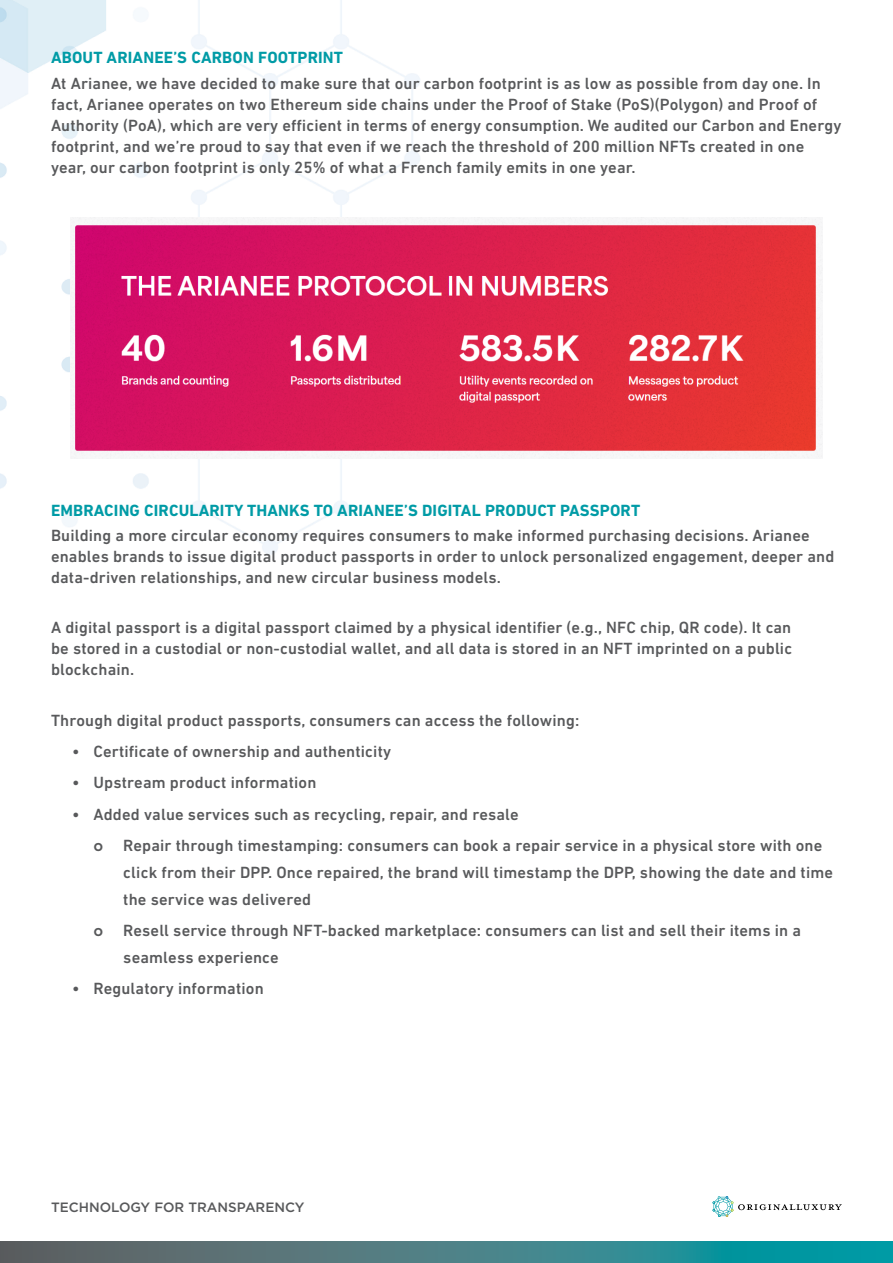
<style>
.page{position:relative;width:893px;height:1263px;background:#fff}
.page>*{position:absolute;margin:0;border:0;box-sizing:border-box;transform-origin:0 0}
.t1{font:500 16.5px/21px "DIN Next LT Pro";letter-spacing:.01em;color:#58595b}
.t2{font:700 16.5px "DIN Next LT Pro";letter-spacing:.01em;color:#009ba6}
.t3{font:500 13.5px "Gotham";color:#58595b}
</style>
<div class="page">
<img style="left:0;top:0;width:893px;height:1242px">
<svg style="left:0;top:1242px;width:893px;height:21px;background:#3d7f85"></svg>
<svg style="left:713px;top:1196px;width:129px;height:21px"></svg>
<img style="left:70px;top:218px;width:753px;height:240px">
<p class="t2" style="left:51px;top:48px;width:294px">ABOUT ARIANEE’S CARBON FOOTPRINT</p>
<p class="t1" style="left:51px;top:72px;width:792px">At Arianee, we have decided to make sure that our carbon footprint is as low as possible from day one. In fact, Arianee operates on two Ethereum side chains under the Proof of Stake (PoS)(Polygon) and Proof of Authority (PoA), which are very efficient in terms of energy consumption. We audited our Carbon and Energy footprint, and we’re proud to say that even if we reach the threshold of 200 million NFTs created in one year, our carbon footprint is only 25% of what a French family emits in one year.</p>
<p class="t2" style="left:51px;top:500px;width:591px">EMBRACING CIRCULARITY THANKS TO ARIANEE’S DIGITAL PRODUCT PASSPORT</p>
<p class="t1" style="left:51px;top:525px;width:785px">Building a more circular economy requires consumers to make informed purchasing decisions. Arianee enables brands to issue digital product passports in order to unlock personalized engagement, deeper and data-driven relationships, and new circular business models.</p>
<p class="t1" style="left:51px;top:617px;width:743px;text-align:justify">A digital passport is a digital passport claimed by a physical identifier (e.g., NFC chip, QR code). It can be stored in a custodial or non-custodial wallet, and all data is stored in an NFT imprinted on a public blockchain.</p>
<p class="t1" style="left:51px;top:710px;width:530px">Through digital product passports, consumers can access the following:</p>
<p class="t1" style="left:72px;top:741px;width:320px">• Certificate of ownership and authenticity</p>
<p class="t1" style="left:72px;top:772px;width:246px">• Upstream product information</p>
<p class="t1" style="left:94px;top:798px;width:730px;line-height:31.2px;text-indent:-21px">• Added value services such as recycling, repair, and resale<br>0 Repair through timestamping: consumers can book a repair service in a physical store with one</p>
<p class="t1" style="left:123px;top:859px;width:711px;line-height:27px">click from their DPP. Once repaired, the brand will timestamp the DPP, showing the date and time the service was delivered</p>
<p class="t1" style="left:123px;top:917px;width:679px;line-height:27px;text-indent:-30px">0 Resell service through NFT-backed marketplace: consumers can list and sell their items in a seamless experience</p>
<p class="t1" style="left:72px;top:978px;width:193px">• Regulatory information</p>
<p class="t3" style="left:51px;top:1198px;width:255px">TECHNOLOGY FOR TRANSPARENCY</p>
</div>
